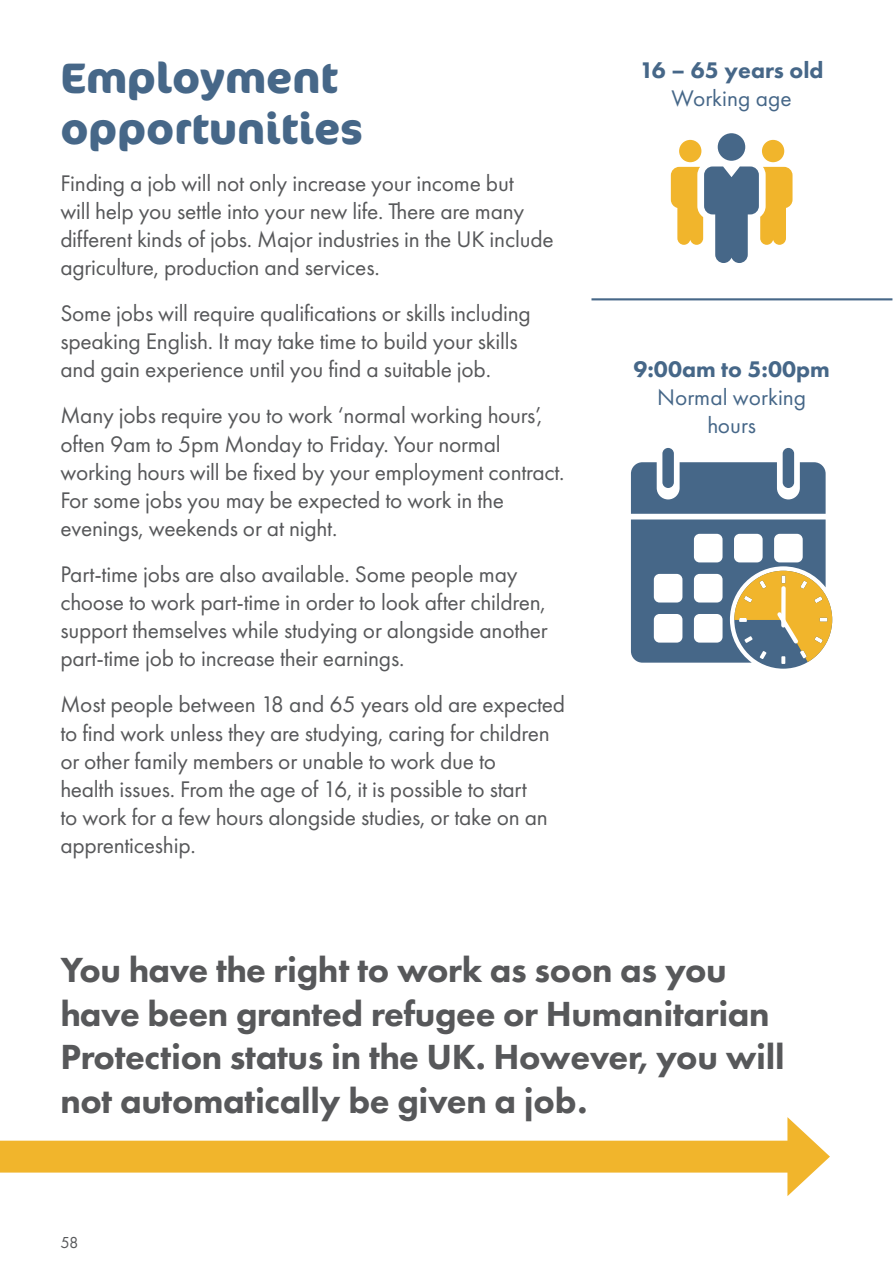
<style>
.page{position:relative;width:893px;height:1263px;background:#fff}
.page>*{position:absolute;margin:0;border:0;box-sizing:border-box;transform-origin:0 0}
.C_Heading{font:700 42.6px/51.2px "Cocon OT";color:#466788}
.BODY_text{font:800 36.15px/43.3px "Futura PT";letter-spacing:-.01em;color:#57585a}
.BODY_text-2{font:23.4px/28px "Futura PT";letter-spacing:-.01em;color:#57585a}
.C_Heading-2{font:23.4px/28px "Futura PT";letter-spacing:-.01em;color:#57585a}
.t1{font:23.4px/28px "Futura PT";color:#466788;text-align:center}
.t2{font:800 23.4px "Futura PT";color:#466788}
.t3{font:16.5px "Futura PT";color:#57585a}
</style>
<div class="page">
<div style="left:783px;top:448px;width:11px;height:40px;background:#466788;border-radius:6px"></div>
<div style="left:662px;top:448px;width:12px;height:40px;background:#466788;border-radius:6px"></div>
<svg style="left:631px;top:462px;width:201px;height:207px"></svg>
<div style="left:781px;top:588px;width:5px;height:37px;background:#fff"></div>
<div style="left:762px;top:140px;width:22px;height:22px;background:#f1b52c;border-radius:50%"></div>
<div style="left:679px;top:140px;width:22px;height:22px;background:#f1b52c;border-radius:50%"></div>
<svg style="left:671px;top:166px;width:121px;height:97px"></svg>
<div style="left:718px;top:133px;width:27px;height:28px;background:#466788;border-radius:50%"></div>
<div style="left:0;top:1141px;width:802px;height:31px;background:#f1b52c"></div>
<svg style="left:787px;top:1117px;width:43px;height:79px"></svg>
<hr style="left:591px;top:298px;width:301px;height:2px;background:#466788">
<p class="C_Heading" style="left:60px;top:54px;width:304px">Employment opportunities</p>
<p class="C_Heading-2" style="left:60px;top:169px;width:495px">Finding a job will not only increase your income but<br>will help you settle into your new life. There are many different kinds of jobs. Major industries in the UK include agriculture, production and services.</p>
<p class="BODY_text-2" style="left:60px;top:299px;width:472px">Some jobs will require qualifications or skills including speaking English. It may take time to build your skills and gain experience until you find a suitable job.</p>
<p class="BODY_text-2" style="left:60px;top:401px;width:506px">Many jobs require you to work ‘normal working hours’, often 9am to 5pm Monday to Friday. Your normal working hours will be fixed by your employment contract.<br>For some jobs you may be expected to work in the evenings, weekends or at night.</p>
<p class="BODY_text-2" style="left:60px;top:560px;width:489px">Part-time jobs are also available. Some people may choose to work part-time in order to look after children, support themselves while studying or alongside another part-time job to increase their earnings.</p>
<p class="BODY_text-2" style="left:60px;top:690px;width:506px">Most people between 18 and 65 years old are expected to find work unless they are studying, caring for children or other family members or unable to work due to<br>health issues. From the age of 16, it is possible to start<br>to work for a few hours alongside studies, or take on an apprenticeship.</p>
<p class="t2" style="left:640px;top:55px;width:186px">16 – 65 years old</p>
<p class="t1" style="left:672px;top:84px;width:122px">Working age</p>
<p class="t2" style="left:633px;top:354px;width:198px">9:00am to 5:00pm</p>
<p class="t1" style="left:657px;top:383px;width:151px">Normal working hours</p>
<p class="BODY_text" style="left:60px;top:948px;width:726px">You have the right to work as soon as you have been granted refugee or Humanitarian Protection status in the UK. However, you will not automatically be given a job.</p>
<p class="t3" style="left:60px;top:1233px;width:20px">58</p>
</div>
